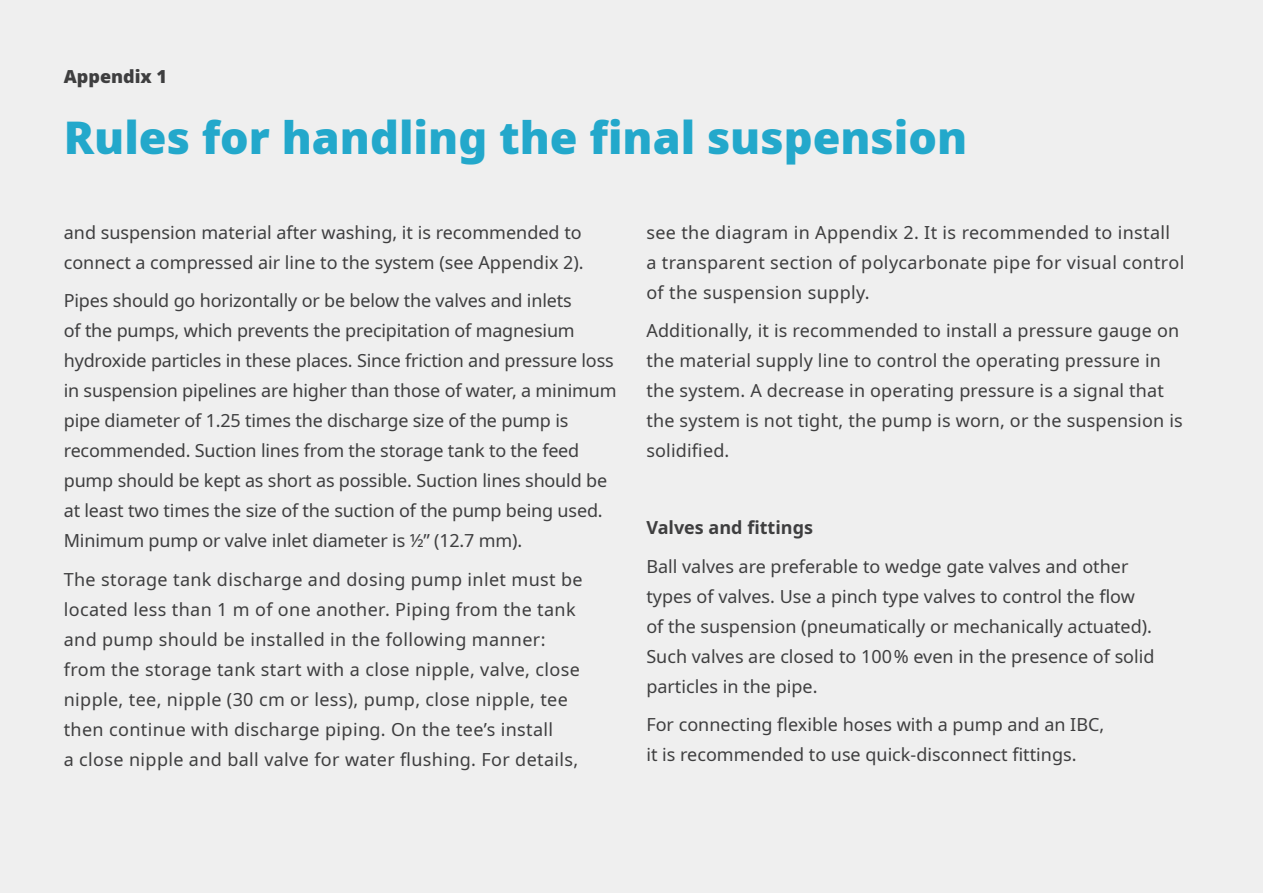
<style>
.page{position:relative;width:1263px;height:893px;background:#efefef}
.page>*{position:absolute;margin:0;border:0;box-sizing:border-box;transform-origin:0 0}
.заголовок{font:900 45px "Noto Sans";color:#23a8cb}
.основной{font:18px/30px "Noto Sans";color:#3e3e3f}
.основной-2{font:18px/30px "Noto Sans";letter-spacing:.02em;color:#3e3e3f}
.основной-3{font:700 18px "Noto Sans";color:#3e3e3f}
.заголовок-2{font:900 18px "Noto Sans";color:#3e3e3f}
</style>
<div class="page">
<p class="заголовок-2" style="left:64px;top:63px;width:105px">Appendix 1</p>
<p class="заголовок" style="left:64px;top:104px;width:905px">Rules for handling the final suspension</p>
<p class="основной" style="left:64px;top:218px;width:521px">and suspension material after washing, it is recommended to connect a compressed air line to the system (see Appendix 2).</p>
<p class="основной" style="left:64px;top:286px;width:554px">Pipes should go horizontally or be below the valves and inlets<br>of the pumps, which prevents the precipitation of magnesium hydroxide particles in these places. Since friction and pressure loss in suspension pipelines are higher than those of water, a minimum pipe diameter of 1.25 times the discharge size of the pump is recommended. Suction lines from the storage tank to the feed pump should be kept as short as possible. Suction lines should be at least two times the size of the suction of the pump being used.<br>Minimum pump or valve inlet diameter is ½” (12.7 mm).</p>
<p class="основной-2" style="left:64px;top:565px;width:520px">The storage tank discharge and dosing pump inlet must be located less than 1 m of one another. Piping from the tank and pump should be installed in the following manner: from the storage tank start with a close nipple, valve, close nipple, tee, nipple (30 cm or less), pump, close nipple, tee then continue with discharge piping. On the tee’s install<br>a close nipple and ball valve for water flushing. For details,</p>
<p class="основной-2" style="left:646px;top:218px;width:539px">see the diagram in Appendix 2. It is recommended to install a transparent section of polycarbonate pipe for visual control of the suspension supply.</p>
<p class="основной" style="left:646px;top:316px;width:538px">Additionally, it is recommended to install a pressure gauge on the material supply line to control the operating pressure in the system. A decrease in operating pressure is a signal that the system is not tight, the pump is worn, or the suspension is solidified.</p>
<p class="основной-3" style="left:646px;top:515px;width:168px">Valves and fittings</p>
<p class="основной" style="left:646px;top:552px;width:510px">Ball valves are preferable to wedge gate valves and other types of valves. Use a pinch type valves to control the flow of the suspension (pneumatically or mechanically actuated).<br>Such valves are closed to 100 % even in the presence of solid particles in the pipe.</p>
<p class="основной" style="left:646px;top:710px;width:459px">For connecting flexible hoses with a pump and an IBC, it is recommended to use quick-disconnect fittings.</p>
</div>
